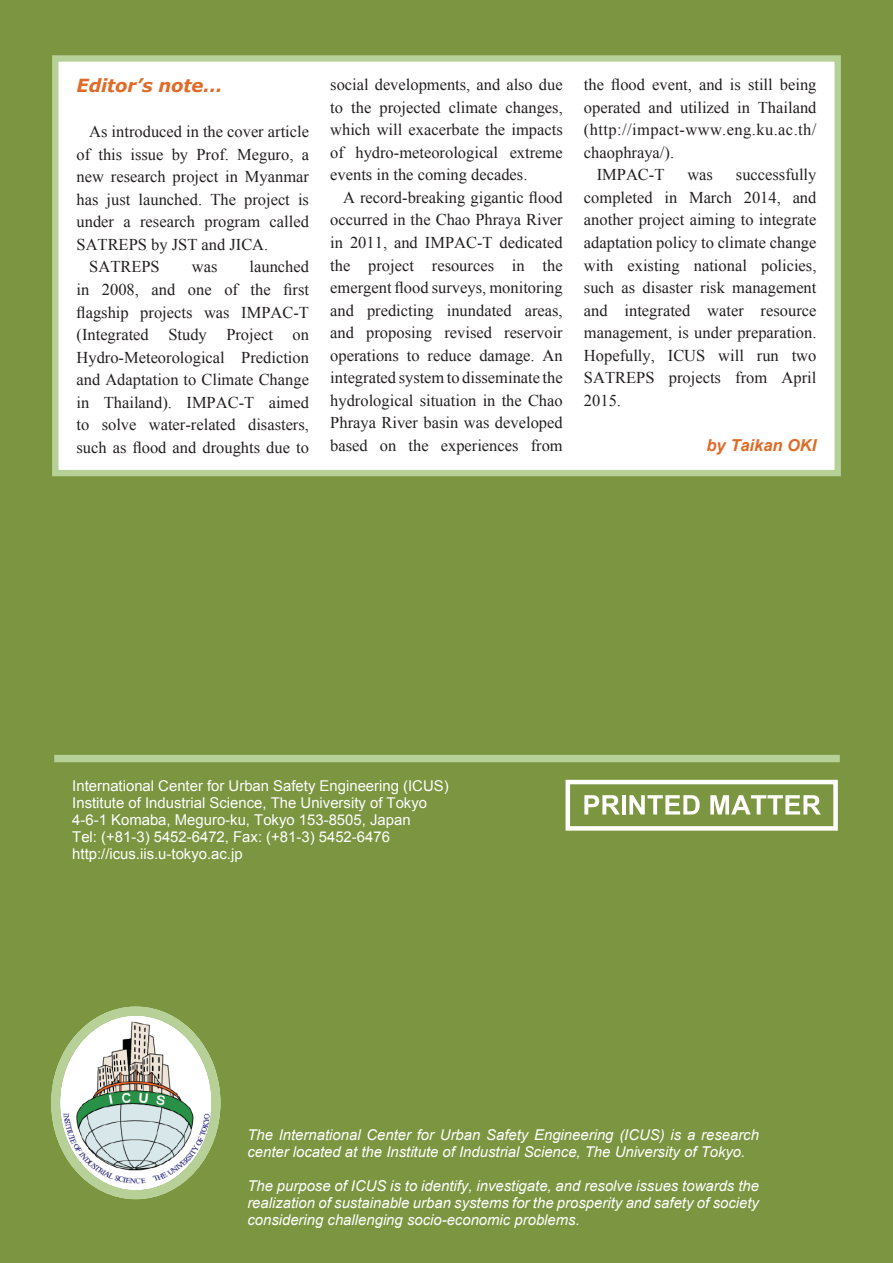
<style>
.page{position:relative;width:893px;height:1263px;background:#7b9540}
.page>*{position:absolute;margin:0;border:0;box-sizing:border-box;transform-origin:0 0}
.本文{font:italic 700 18px "Verdana";letter-spacing:-.01em;color:#de6b27}
.本文-2{font:16.5px/22.5px "Times New Roman";color:#231f20;text-align:justify}
.本文-3{font:italic 700 16.5px "Arial";color:#de6b27}
.氏名{font:italic 14.85px/17px "Arial";color:#fff}
.氏名-2{font:14.85px "Arial";color:#fff}
</style>
<div class="page">
<div style="left:52px;top:55px;width:789px;height:421px;background:#fff;border:6px solid #b6d097"></div>
<svg style="left:51px;top:1006px;width:170px;height:193px"></svg>
<div style="left:566px;top:780px;width:272px;height:51px;border:4px solid #fff"></div>
<svg style="left:584px;top:795px;width:36px;height:19px"></svg>
<hr style="left:622px;top:795px;width:4px;height:19px;background:#fff">
<svg style="left:629px;top:795px;width:71px;height:19px"></svg>
<svg style="left:710px;top:795px;width:111px;height:19px"></svg>
<div style="left:54px;top:755px;width:786px;height:7px;background:#b6d097"></div>
<p class="本文" style="left:77px;top:73px;width:147px">Editor’s note…</p>
<p class="本文-2" style="left:77px;top:120px;width:234px;text-indent:13px">As introduced in the cover article of this issue by Prof. Meguro, a new research project in Myanmar has just launched. The project is under a research program called SATREPS by JST and JICA.</p>
<p class="本文-2" style="left:89px;top:255px;width:72px">SATREPS</p>
<p class="本文-2" style="left:192px;top:255px;width:27px">was</p>
<p class="本文-2" style="left:77px;top:255px;width:234px;text-indent:173px">launched in 2008, and one of the first flagship projects was IMPAC-T (Integrated Study Project on Hydro-Meteorological Prediction and Adaptation to Climate Change in Thailand). IMPAC-T aimed to solve water-related disasters, such as flood and droughts due to</p>
<p class="本文-2" style="left:330px;top:73px;width:234px">social developments, and also due to the projected climate changes, which will exacerbate the impacts of hydro-meteorological extreme events in the coming decades.</p>
<p class="本文-2" style="left:330px;top:186px;width:234px;text-indent:13px">A record-breaking gigantic flood occurred in the Chao Phraya River in 2011, and IMPAC-T dedicated the project resources in the emergent flood surveys, monitoring and predicting inundated areas, and proposing revised reservoir operations to reduce damage. An integrated system to disseminate the hydrological situation in the Chao Phraya River basin was developed based on the experiences from</p>
<p class="本文-2" style="left:584px;top:73px;width:234px">the flood event, and is still being operated and utilized in Thailand (http://impact-www.eng.ku.ac.th/ chaophraya/).</p>
<p class="本文-2" style="left:597px;top:163px;width:69px">IMPAC-T</p>
<p class="本文-2" style="left:687px;top:163px;width:27px">was</p>
<p class="本文-2" style="left:584px;top:163px;width:234px;text-indent:152px">successfully completed in March 2014, and another project aiming to integrate adaptation policy to climate change with existing national policies, such as disaster risk management and integrated water resource management, is under preparation.<br>Hopefully, ICUS will run two SATREPS projects from April 2015.</p>
<p class="本文-3" style="left:707px;top:434px;width:111px">by Taikan OKI</p>
<p class="氏名-2" style="left:72px;top:776px;width:378px">International Center for Urban Safety Engineering (ICUS)</p>
<p class="氏名-2" style="left:72px;top:793px;width:356px">Institute of Industrial Science, The University of Tokyo</p>
<p class="氏名-2" style="left:72px;top:810px;width:340px">4-6-1 Komaba, Meguro-ku, Tokyo 153-8505, Japan</p>
<p class="氏名-2" style="left:72px;top:827px;width:319px">Tel: (+81-3) 5452-6472, Fax: (+81-3) 5452-6476</p>
<p class="氏名-2" style="left:72px;top:844px;width:172px">http://icus.iis.u-tokyo.ac.jp</p>
<p class="氏名" style="left:247px;top:1126px;width:513px">The International Center for Urban Safety Engineering (ICUS) is a research center located at the Institute of Industrial Science, The University of Tokyo.</p>
<p class="氏名" style="left:247px;top:1177px;width:513px;text-align:justify">The purpose of ICUS is to identify, investigate, and resolve issues towards the realization of sustainable urban systems for the prosperity and safety of society considering challenging socio-economic problems.</p>
</div>
